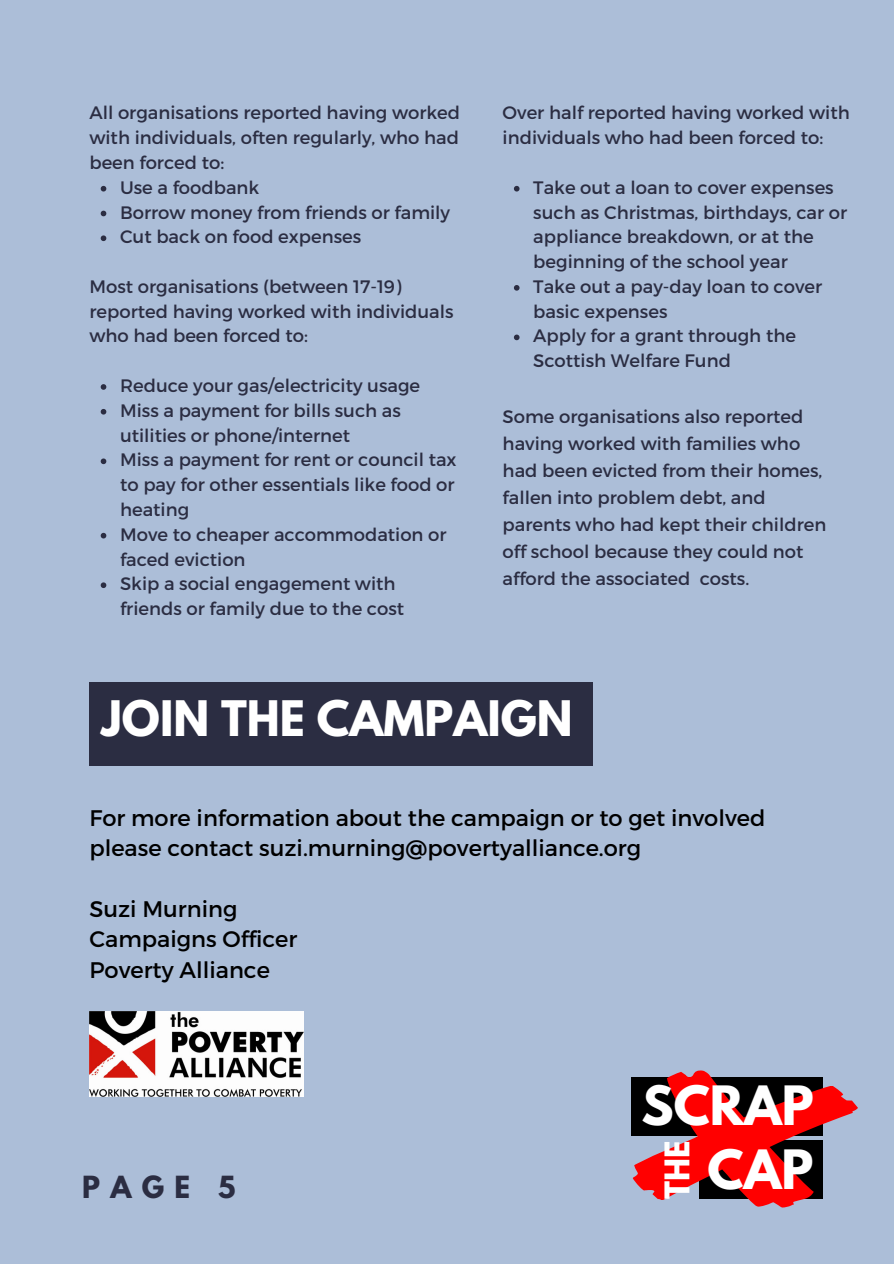
<style>
.page{position:relative;width:894px;height:1264px;background:#fff}
.page>*{position:absolute;margin:0;border:0;box-sizing:border-box;transform-origin:0 0}
.t1{font:700 48px "League Spartan";color:#fff}
.t2{font:700 43.35px "League Spartan";color:#fff}
.t3{font:700 30.15px "League Spartan";color:#fff}
.t4{font:700 27px "League Spartan";color:#2b2d42}
.t5{font:22.5px/30.5px "Montserrat";color:#000}
.t6{font:18px/24.8px "Montserrat";color:#2b2d42}
</style>
<div class="page">
<div style="left:0;top:0;width:893px;height:1263px;background:#acbed8"></div>
<svg style="left:631px;top:1070px;width:227px;height:138px"></svg>
<svg style="left:101px;top:186px;width:5px;height:5px"></svg>
<svg style="left:101px;top:211px;width:5px;height:5px"></svg>
<svg style="left:101px;top:235px;width:5px;height:6px"></svg>
<svg style="left:101px;top:384px;width:5px;height:6px"></svg>
<svg style="left:101px;top:409px;width:5px;height:5px"></svg>
<svg style="left:101px;top:458px;width:5px;height:6px"></svg>
<svg style="left:101px;top:533px;width:5px;height:5px"></svg>
<svg style="left:101px;top:582px;width:5px;height:6px"></svg>
<svg style="left:513px;top:186px;width:6px;height:5px"></svg>
<svg style="left:514px;top:285px;width:5px;height:6px"></svg>
<svg style="left:513px;top:334px;width:6px;height:6px"></svg>
<img style="left:89px;top:1011px;width:214px;height:85px">
<div style="left:89px;top:682px;width:504px;height:83px;background:#2b2d42"></div>
<p class="t6" style="left:89px;top:100px;width:372px;text-align:justify">All organisations reported having worked with individuals, often regularly, who had been forced to:</p>
<p class="t6" style="left:120px;top:174px;width:141px">Use a foodbank</p>
<p class="t6" style="left:120px;top:199px;width:331px">Borrow money from friends or family</p>
<p class="t6" style="left:120px;top:224px;width:242px">Cut back on food expenses</p>
<p class="t6" style="left:89px;top:273px;width:365px">Most organisations (between 17-19) reported having worked with individuals who had been forced to:</p>
<p class="t6" style="left:120px;top:372px;width:301px">Reduce your gas/electricity usage</p>
<p class="t6" style="left:120px;top:397px;width:282px">Miss a payment for bills such as utilities or phone/internet</p>
<p class="t6" style="left:120px;top:446px;width:338px;text-align:justify">Miss a payment for rent or council tax to pay for other essentials like food or heating</p>
<p class="t6" style="left:120px;top:521px;width:328px">Move to cheaper accommodation or faced eviction</p>
<p class="t6" style="left:120px;top:570px;width:285px">Skip a social engagement with friends or family due to the cost</p>
<p class="t6" style="left:502px;top:100px;width:348px">Over half reported having worked with individuals who had been forced to:</p>
<p class="t6" style="left:533px;top:174px;width:315px">Take out a loan to cover expenses such as Christmas, birthdays, car or appliance breakdown, or at the beginning of the school year</p>
<p class="t6" style="left:533px;top:273px;width:290px">Take out a pay-day loan to cover basic expenses</p>
<p class="t6" style="left:533px;top:323px;width:264px">Apply for a grant through the<br>Scottish Welfare Fund</p>
<p class="t6" style="left:502px;top:402px;width:325px;line-height:27px">Some organisations also reported having worked with families who had been evicted from their homes, fallen into problem debt, and parents who had kept their children off school because they could not afford the associated costs.</p>
<p class="t2" style="left:102px;top:696px;width:472px">JOIN THE CAMPAIGN</p>
<p class="t5" style="left:89px;top:801px;width:677px">For more information about the campaign or to get involved please contact suzi.murning@povertyalliance.org</p>
<p class="t5" style="left:89px;top:892px;width:149px">Suzi Murning</p>
<p class="t5" style="left:89px;top:923px;width:209px">Campaigns Officer</p>
<p class="t5" style="left:89px;top:953px;width:182px">Poverty Alliance</p>
<p class="t4" style="left:82px;top:1174px;width:155px">PAGE 5</p>
<p class="t1" style="left:641px;top:1081px;width:174px">SCRAP</p>
<p class="t3" style="left:662px;top:1198px;width:60px;rotate:-90deg">THE</p>
<p class="t1" style="left:707px;top:1145px;width:107px">CAP</p>
</div>
